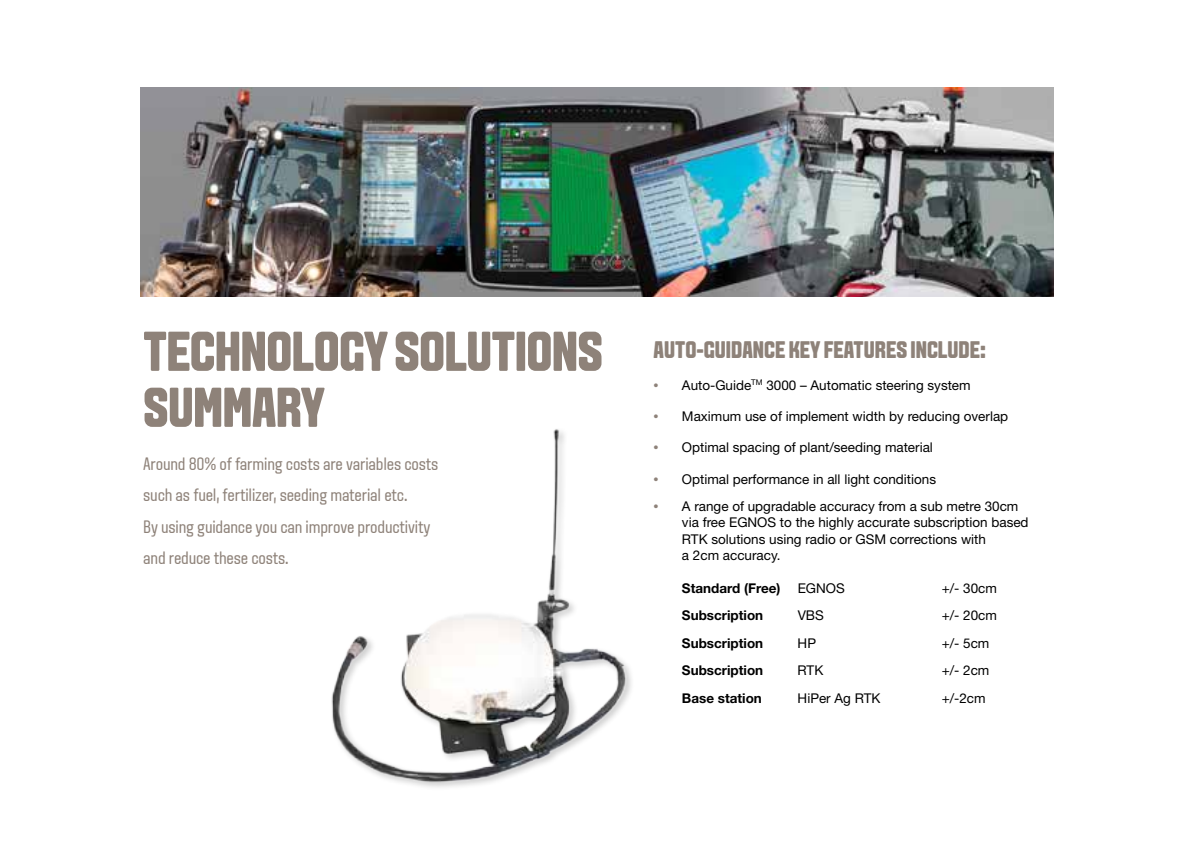
<style>
.page{position:relative;width:1191px;height:842px;background:#fff}
.page>*{position:absolute;margin:0;border:0;box-sizing:border-box;transform-origin:0 0}
.t1{font:800 56px/56px "VALTRA Aveny T";letter-spacing:-.01em;color:#8e8279}
.t2{font:800 24px "VALTRA Aveny T";color:#8e8279}
.t3{font:18px/31.4px "VALTRA Aveny T";letter-spacing:-.01em;color:#8e8279}
.t4{font:13.4px/16.2px "Helvetica Neue";color:#000}
.t5{font:700 13.4px "Helvetica Neue";color:#000}
.s1{font-family:"Myriad Pro";font-size:18px;color:#8e8279}
</style>
<div class="page">
<img style="left:140px;top:88px;width:913px;height:209px">
<img style="left:331px;top:429px;width:300px;height:359px">
<h1 class="t1" style="left:143px;top:323px;width:461px">TECHNOLOGY SOLUTIONS<br>SUMMARY</h1>
<h3 class="t3" style="left:143px;top:448px;width:297px">Around 80% of farming costs are variables costs such as fuel, fertilizer, seeding material etc.<br>By using guidance you can improve productivity and reduce these costs.</h3>
<h2 class="t2" style="left:653px;top:334px;width:334px">AUTO-GUIDANCE KEY FEATURES INCLUDE:</h2>
<p class="t4" style="left:653px;top:376px;width:318px"><span class="s1">•</span> Auto-Guide<sup>TM</sup> 3000 – Automatic steering system</p>
<p class="t4" style="left:653px;top:408px;width:356px"><span class="s1">•</span> Maximum use of implement width by reducing overlap</p>
<p class="t4" style="left:653px;top:439px;width:281px"><span class="s1">•</span> Optimal spacing of plant/seeding material</p>
<p class="t4" style="left:653px;top:470px;width:284px"><span class="s1">•</span> Optimal performance in all light conditions</p>
<p class="t4" style="left:682px;top:498px;width:348px;text-indent:-28px"><span class="s1">•</span> A range of upgradable accuracy from a sub metre 30cm via free EGNOS to the highly accurate subscription based RTK solutions using radio or GSM corrections with<br>a 2cm accuracy.</p>
<p class="t5" style="left:682px;top:580px;width:100px">Standard (Free)</p>
<p class="t4" style="left:797px;top:580px;width:49px">EGNOS</p>
<p class="t4" style="left:941px;top:580px;width:57px">+/- 30cm</p>
<p class="t5" style="left:682px;top:607px;width:83px">Subscription</p>
<p class="t4" style="left:797px;top:607px;width:28px">VBS</p>
<p class="t4" style="left:941px;top:607px;width:57px">+/- 20cm</p>
<p class="t5" style="left:682px;top:635px;width:83px">Subscription</p>
<p class="t4" style="left:797px;top:635px;width:20px">HP</p>
<p class="t4" style="left:941px;top:635px;width:49px">+/- 5cm</p>
<p class="t5" style="left:682px;top:662px;width:83px">Subscription</p>
<p class="t4" style="left:797px;top:662px;width:27px">RTK</p>
<p class="t4" style="left:941px;top:662px;width:49px">+/- 2cm</p>
<p class="t5" style="left:682px;top:690px;width:82px">Base station</p>
<p class="t4" style="left:797px;top:690px;width:84px">HiPer Ag RTK</p>
<p class="t4" style="left:941px;top:690px;width:45px">+/-2cm</p>
</div>
